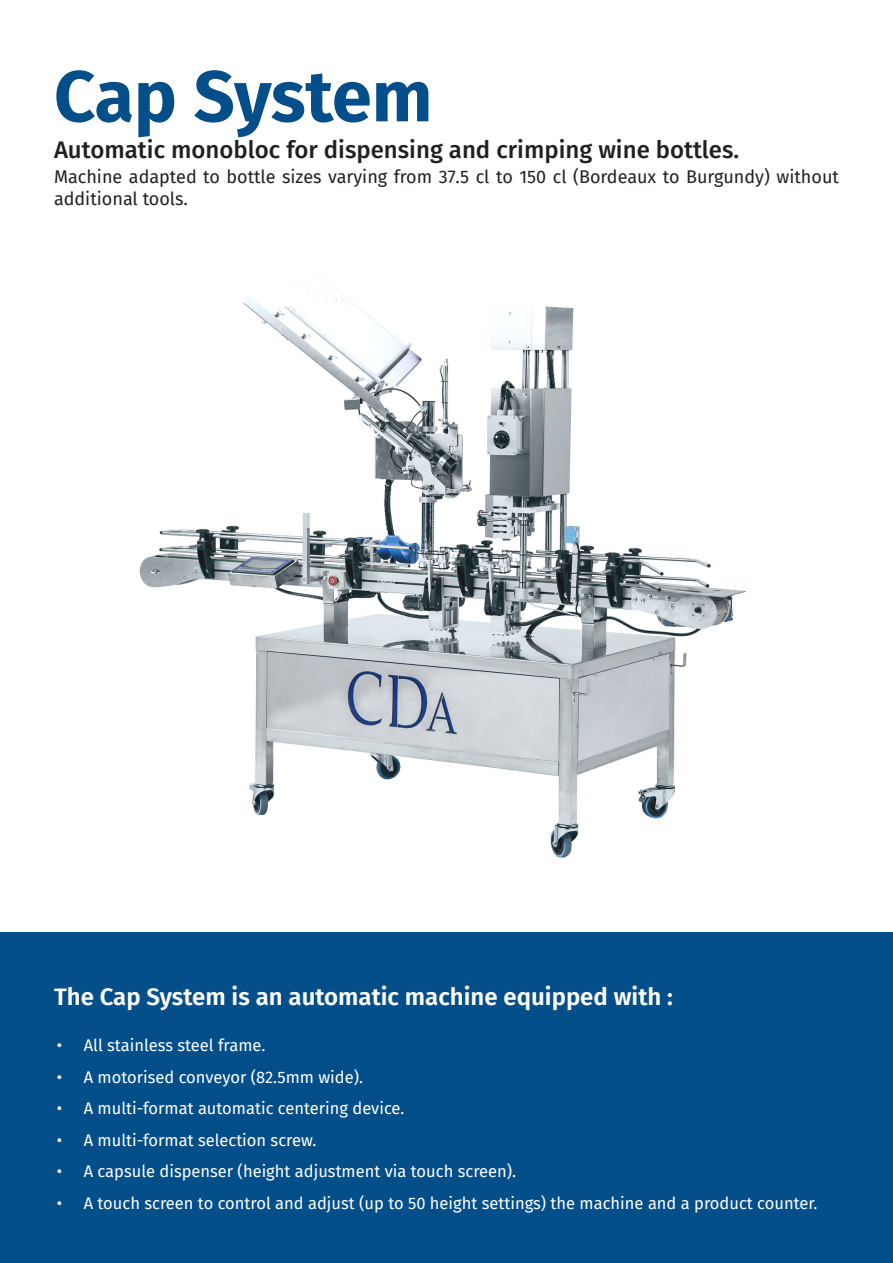
<style>
.page{position:relative;width:893px;height:1263px;background:#fff}
.page>*{position:absolute;margin:0;border:0;box-sizing:border-box;transform-origin:0 0}
.zone_de_texte{font:700 72px "Fira Sans";letter-spacing:-.01em;color:#044f8a}
.t1{font:500 24px "Fira Sans";color:#231f20}
.t2{font:600 24px "Fira Sans";color:#fff}
.t3{font:18px/21.6px "Fira Sans";color:#231f20}
.t4{font:16.5px "Fira Sans";color:#fff}
</style>
<div class="page">
<div style="left:0;top:932px;width:893px;height:331px;background:#044f8a"></div>
<img style="left:139px;top:290px;width:607px;height:568px">
<p class="zone_de_texte" style="left:54px;top:36px;width:380px">Cap System</p>
<p class="t1" style="left:54px;top:131px;width:687px">Automatic monobloc for dispensing and crimping wine bottles.</p>
<p class="t3" style="left:54px;top:166px;width:786px">Machine adapted to bottle sizes varying from 37.5 cl to 150 cl (Bordeaux to Burgundy) without additional tools.</p>
<p class="t2" style="left:54px;top:977px;width:620px">The Cap System is an automatic machine equipped with :</p>
<p class="t4" style="left:57px;top:1033px;width:210px">• All stainless steel frame.</p>
<p class="t4" style="left:57px;top:1065px;width:308px">• A motorised conveyor (82.5mm wide).</p>
<p class="t4" style="left:57px;top:1096px;width:349px">• A multi-format automatic centering device.</p>
<p class="t4" style="left:57px;top:1128px;width:261px">• A multi-format selection screw.</p>
<p class="t4" style="left:57px;top:1159px;width:461px">• A capsule dispenser (height adjustment via touch screen).</p>
<p class="t4" style="left:57px;top:1191px;width:762px">• A touch screen to control and adjust (up to 50 height settings) the machine and a product counter.</p>
</div>
